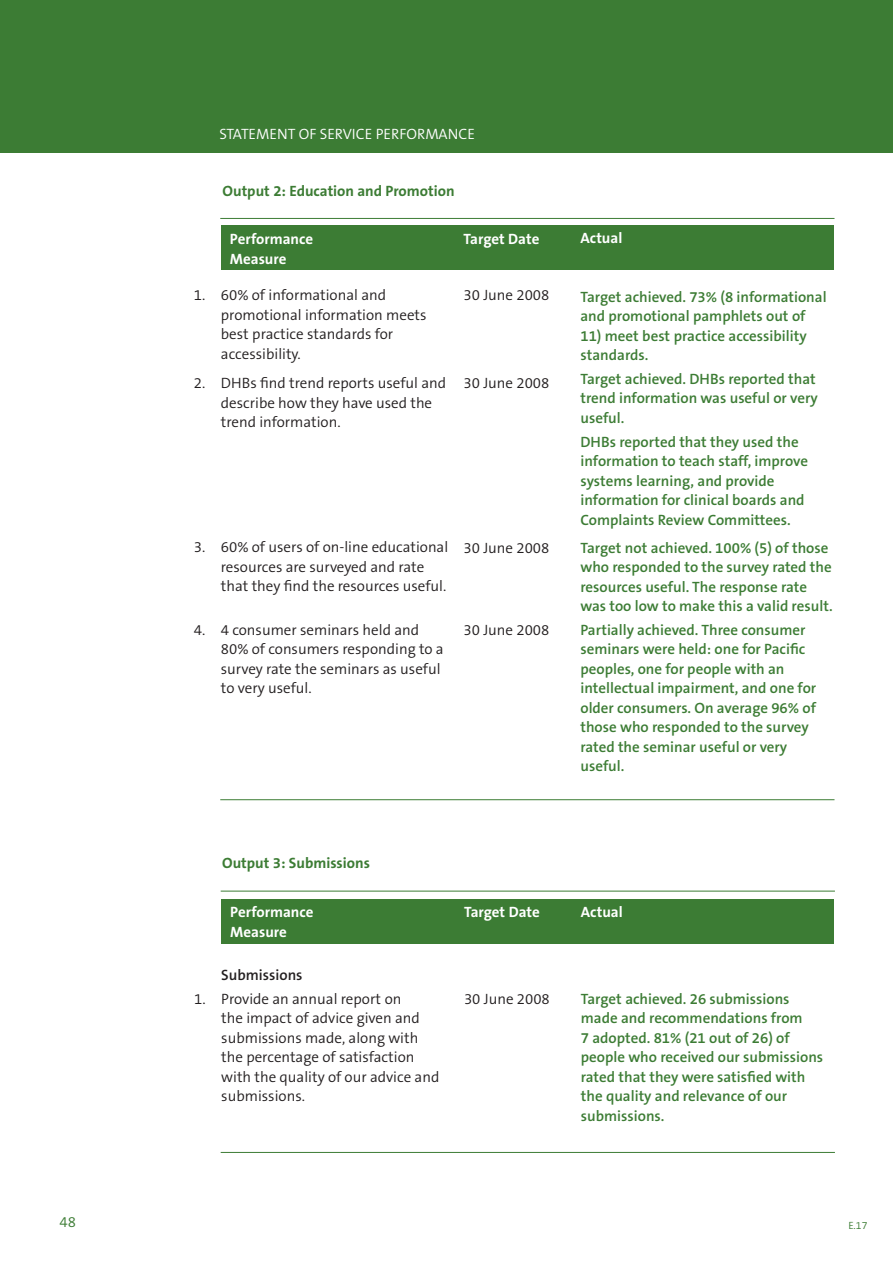
<style>
.page{position:relative;width:893px;height:1263px;background:#fff}
.page>*{position:absolute;margin:0;border:0;box-sizing:border-box;transform-origin:0 0}
.t1{font:600 15px/19.5px "The Sans B6";color:#3c7c34}
.t2{font:300 15px/19.5px "The Sans B4";color:#231f20}
.t3{font:700 15px/19.5px "The Sans B7";color:#fff}
.t4{font:700 15px "The Sans B7";color:#3c7c34}
.t5{font:300 15px "The Sans B4";color:#fff}
.t6{font:600 15px "The Sans B6";color:#231f20}
.t7{font:300 15px "The Sans B4";color:#3c7c34}
.t8{font:300 10.5px "The Sans B4";color:#3c7c34}
</style>
<div class="page">
<div style="left:0;top:0;width:893px;height:153px;background:#3c7c34"></div>
<div style="left:221px;top:225px;width:612px;height:44px;background:#3c7c34"></div>
<hr style="left:220px;top:218px;width:614px;height:1px;background:#3c7c34">
<hr style="left:220px;top:799px;width:614px;height:1px;background:#3c7c34">
<div style="left:222px;top:899px;width:612px;height:45px;background:#3c7c34"></div>
<hr style="left:221px;top:891px;width:614px;height:1px;background:#3c7c34">
<hr style="left:221px;top:1152px;width:614px;height:1px;background:#3c7c34">
<p class="t5" style="left:219px;top:126px;width:257px">STATEMENT OF SERVICE PERFORMANCE</p>
<p class="t4" style="left:223px;top:183px;width:234px">Output 2: Education and Promotion</p>
<p class="t3" style="left:230px;top:230px;width:85px">Performance<br>Measure</p>
<p class="t2" style="left:221px;top:286px;width:207px;text-indent:-27px">1. 60% of informational and promotional information meets best practice standards for accessibility.</p>
<p class="t2" style="left:221px;top:374px;width:227px;text-indent:-27px">2. DHBs find trend reports useful and describe how they have used the trend information.</p>
<p class="t3" style="left:464px;top:230px;width:77px">Target Date</p>
<p class="t2" style="left:464px;top:286px;width:87px">30 June 2008</p>
<p class="t2" style="left:464px;top:374px;width:87px">30 June 2008</p>
<p class="t2" style="left:221px;top:538px;width:229px;text-indent:-27px">3. 60% of users of on-line educational resources are surveyed and rate that they find the resources useful.</p>
<p class="t2" style="left:221px;top:620px;width:224px;text-indent:-27px">4. 4 consumer seminars held and<br>80% of consumers responding to a survey rate the seminars as useful to very useful.</p>
<p class="t2" style="left:464px;top:538px;width:87px">30 June 2008</p>
<p class="t2" style="left:464px;top:620px;width:87px">30 June 2008</p>
<p class="t3" style="left:580px;top:229px;width:43px">Actual</p>
<p class="t1" style="left:580px;top:287px;width:248px">Target achieved. 73% (8 informational and promotional pamphlets out of</p>
<p class="t1" style="left:580px;top:326px;width:228px">11) meet best practice accessibility standards.</p>
<p class="t1" style="left:580px;top:369px;width:239px">Target achieved. DHBs reported that trend information was useful or very useful.</p>
<p class="t1" style="left:580px;top:432px;width:229px">DHBs reported that they used the information to teach staff, improve systems learning, and provide information for clinical boards and Complaints Review Committees.</p>
<p class="t1" style="left:580px;top:538px;width:254px">Target not achieved. 100% (5) of those who responded to the survey rated the resources useful. The response rate was too low to make this a valid result.</p>
<p class="t1" style="left:580px;top:620px;width:237px">Partially achieved. Three consumer seminars were held: one for Pacific peoples, one for people with an intellectual impairment, and one for older consumers. On average 96% of those who responded to the survey rated the seminar useful or very useful.</p>
<p class="t4" style="left:222px;top:855px;width:149px">Output 3: Submissions</p>
<p class="t3" style="left:230px;top:903px;width:85px">Performance<br>Measure</p>
<p class="t6" style="left:221px;top:967px;width:83px">Submissions</p>
<p class="t2" style="left:221px;top:989px;width:220px;text-indent:-27px">1. Provide an annual report on<br>the impact of advice given and submissions made, along with the percentage of satisfaction with the quality of our advice and submissions.</p>
<p class="t3" style="left:464px;top:903px;width:77px">Target Date</p>
<p class="t2" style="left:464px;top:989px;width:87px">30 June 2008</p>
<p class="t3" style="left:581px;top:903px;width:43px">Actual</p>
<p class="t1" style="left:581px;top:989px;width:244px">Target achieved. 26 submissions made and recommendations from<br>7 adopted. 81% (21 out of 26) of people who received our submissions rated that they were satisfied with the quality and relevance of our submissions.</p>
<p class="t7" style="left:60px;top:1214px;width:18px">48</p>
<p class="t8" style="left:848px;top:1219px;width:21px">E.17</p>
</div>
